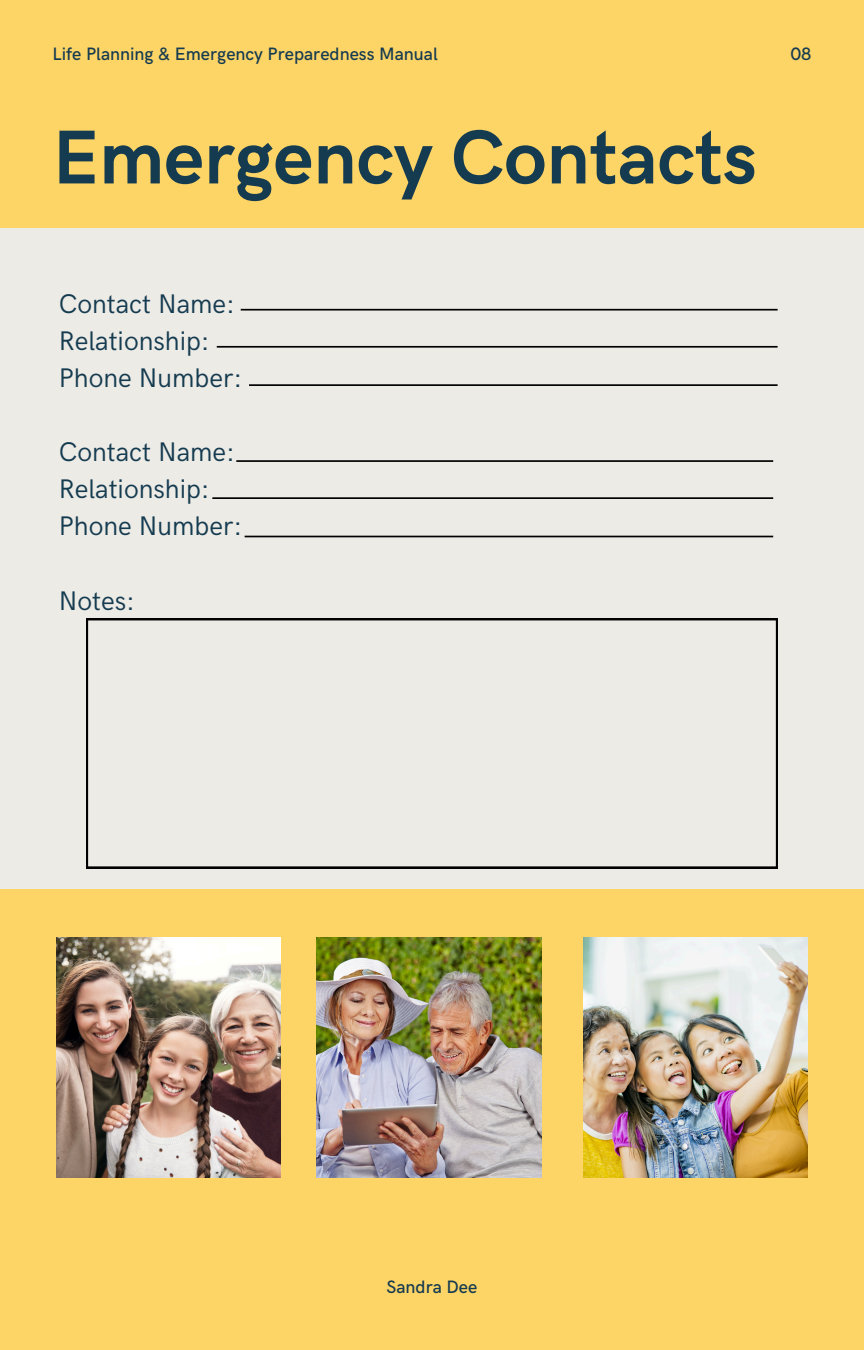
<style>
.page{position:relative;width:864px;height:1350px;background:#fdd466}
.page>*{position:absolute;margin:0;border:0;box-sizing:border-box;transform-origin:0 0}
.t1{font:700 76.5px "HK Grotesk";color:#153b50}
.t2{font:27px/37.1px "HK Grotesk";color:#153b50}
.t3{font:500 18px "HK Grotesk";color:#153b50}
</style>
<div class="page">
<div style="left:0;top:229px;width:864px;height:660px;background:#edebe6"></div>
<img style="left:56px;top:938px;width:224px;height:239px">
<img style="left:317px;top:938px;width:224px;height:239px">
<img style="left:583px;top:938px;width:225px;height:239px">
<hr style="left:241px;top:309px;width:537px;height:2px;background:#000">
<hr style="left:217px;top:346px;width:561px;height:2px;background:#000">
<hr style="left:249px;top:384px;width:529px;height:2px;background:#000">
<hr style="left:236px;top:460px;width:537px;height:2px;background:#000">
<hr style="left:212px;top:497px;width:561px;height:2px;background:#000">
<hr style="left:245px;top:536px;width:528px;height:1px;background:#000">
<svg style="left:86px;top:619px;width:692px;height:249px"></svg>
<p class="t3" style="left:53px;top:44px;width:387px">Life Planning &amp; Emergency Preparedness Manual</p>
<p class="t3" style="left:791px;top:44px;width:22px">08</p>
<h2 class="t1" style="left:53px;top:115px;width:706px">Emergency Contacts</h2>
<h2 class="t2" style="left:59px;top:286px;width:185px">Contact Name:<br>Relationship:<br>Phone Number:</h2>
<h2 class="t2" style="left:59px;top:434px;width:185px">Contact Name:<br>Relationship:<br>Phone Number:</h2>
<p class="t2" style="left:59px;top:583px;width:78px">Notes:</p>
<h1 class="t3" style="left:387px;top:1277px;width:92px">Sandra Dee</h1>
</div>
